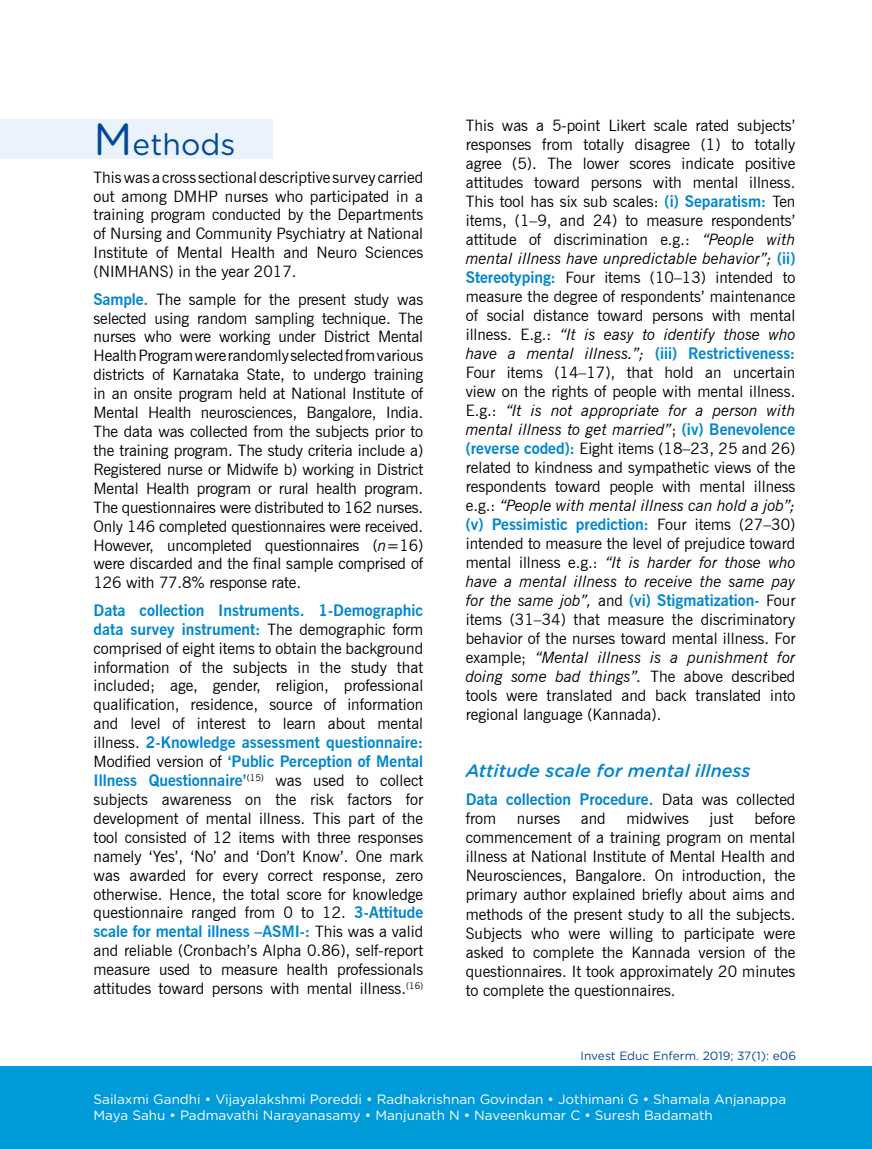
<style>
.page{position:relative;width:872px;height:1149px;background:#fff}
.page>*{position:absolute;margin:0;border:0;box-sizing:border-box;transform-origin:0 0}
.t1{font:30px "Gotham Rounded";color:#00489a}
.t2{font:italic 500 18px "Gotham Rounded";color:#0086ce}
.t3{font:15.75px/18.9px "News Gothic BT";color:#000;text-align:justify}
.t4{font:700 15.75px/19px "News Gothic BT";color:#0086ce}
.t5{font:13.5px/16.2px "Gotham Rounded";color:#fff}
.t6{font:12px "Gotham Rounded";color:#00489a}
.s1{font-size:45px}
.s2{font-weight:700;color:#0086ce}
.s3{font-style:italic}
.s4{font-weight:400;color:#000}
</style>
<div class="page">
<div style="left:0;top:1065px;width:872px;height:83px;background:#009bd9"></div>
<div style="left:0;top:119px;width:272px;height:39px;background:#eaf3fc"></div>
<h1 class="t1" style="left:94px;top:124px;width:143px"><span class="s1">M</span>ethods</h1>
<p class="t3" style="left:94px;top:167px;width:331px">This was a cross sectional descriptive survey carried out among DMHP nurses who participated in a training program conducted by the Departments of Nursing and Community Psychiatry at National Institute of Mental Health and Neuro Sciences (NIMHANS) in the year 2017.</p>
<p class="t3" style="left:94px;top:289px;width:331px"><span class="s2">Sample.</span> The sample for the present study was selected using random sampling technique. The nurses who were working under District Mental Health Program were randomly selected from various districts of Karnataka State, to undergo training in an onsite program held at National Institute of Mental Health neurosciences, Bangalore, India.<br>The data was collected from the subjects prior to the training program. The study criteria include a)<br>Registered nurse or Midwife b) working in District Mental Health program or rural health program.<br>The questionnaires were distributed to 162 nurses.<br>Only 146 completed questionnaires were received.<br>However, uncompleted questionnaires (<span class="s3">n</span>=16) were discarded and the final sample comprised of 126 with 77.8% response rate.</p>
<p class="t3" style="left:94px;top:600px;width:331px"><span class="s2">Data collection Instruments. 1-Demographic data survey instrument:</span> The demographic form comprised of eight items to obtain the background information of the subjects in the study that included; age, gender, religion, professional qualification, residence, source of information and level of interest to learn about mental illness. <span class="s2">2-Knowledge assessment questionnaire:<br></span>Modified version of <span class="s2">‘Public Perception of Mental Illness Questionnaire’</span><sup>(15)</sup> was used to collect subjects awareness on the risk factors for development of mental illness. This part of the tool consisted of 12 items with three responses namely ‘Yes’, ‘No’ and ‘Don’t Know’. One mark was awarded for every correct response, zero otherwise. Hence, the total score for knowledge questionnaire ranged from 0 to 12. <span class="s2">3-Attitude scale for mental illness –ASMI-:</span> This was a valid and reliable (Cronbach’s Alpha 0.86), self-report measure used to measure health professionals attitudes toward persons with mental illness.<sup>(16)</sup></p>
<p class="t3" style="left:466px;top:116px;width:331px">This was a 5-point Likert scale rated subjects’ responses from totally disagree (1) to totally agree (5). The lower scores indicate positive attitudes toward persons with mental illness.<br>This tool has six sub scales: <span class="s2">(i) Separatism:</span> Ten items, (1–9, and 24) to measure respondents’ attitude of discrimination e.g.: <span class="s3">“People with mental illness have unpredictable behavior”;</span> <span class="s2">(ii)<br>Stereotyping:</span> Four items (10–13) intended to measure the degree of respondents’ maintenance of social distance toward persons with mental illness. E.g.: <span class="s3">“It is easy to identify those who have a mental illness.”;</span> <span class="s2">(iii) Restrictiveness:<br></span>Four items (14–17), that hold an uncertain view on the rights of people with mental illness.<br>E.g.: <span class="s3">“It is not appropriate for a person with mental illness to get married”</span>; <span class="s2">(iv) Benevolence (reverse coded):</span> Eight items (18–23, 25 and 26) related to kindness and sympathetic views of the respondents toward people with mental illness e.g.: <span class="s3">“People with mental illness can hold a job”; </span><span class="s2">(v) Pessimistic prediction:</span> Four items (27–30) intended to measure the level of prejudice toward mental illness e.g.: <span class="s3">“It is harder for those who have a mental illness to receive the same pay for the same job”,</span> and <span class="s2">(vi) Stigmatization-</span> Four items (31–34) that measure the discriminatory behavior of the nurses toward mental illness. For example; <span class="s3">“Mental illness is a punishment for doing some bad things”.</span> The above described tools were translated and back translated into regional language (Kannada).</p>
<p class="t2" style="left:466px;top:758px;width:286px">Attitude scale for mental illness</p>
<p class="t4" style="left:466px;top:789px;width:331px">Data collection Procedure. <span class="s4">Data was collected from</span></p>
<p class="t3" style="left:466px;top:808px;width:331px;text-indent:288px">before commencement of a training program on mental illness at National Institute of Mental Health and Neurosciences, Bangalore. On introduction, the primary author explained briefly about aims and methods of the present study to all the subjects.<br>Subjects who were willing to participate were asked to complete the Kannada version of the questionnaires. It took approximately 20 minutes to complete the questionnaires.</p>
<p class="t3" style="left:517px;top:808px;width:45px">nurses</p>
<p class="t3" style="left:581px;top:808px;width:26px">and</p>
<p class="t3" style="left:626px;top:808px;width:64px">midwives</p>
<p class="t3" style="left:709px;top:808px;width:26px">just</p>
<p class="t6" style="left:580px;top:1047px;width:217px">Invest Educ Enferm. 2019; 37(1): e06</p>
<p class="t5" style="left:94px;top:1089px;width:694px">Sailaxmi Gandhi • Vijayalakshmi Poreddi • Radhakrishnan Govindan • Jothimani G • Shamala Anjanappa<br>Maya Sahu • Padmavathi Narayanasamy • Manjunath N • Naveenkumar C • Suresh Badamath</p>
</div>
